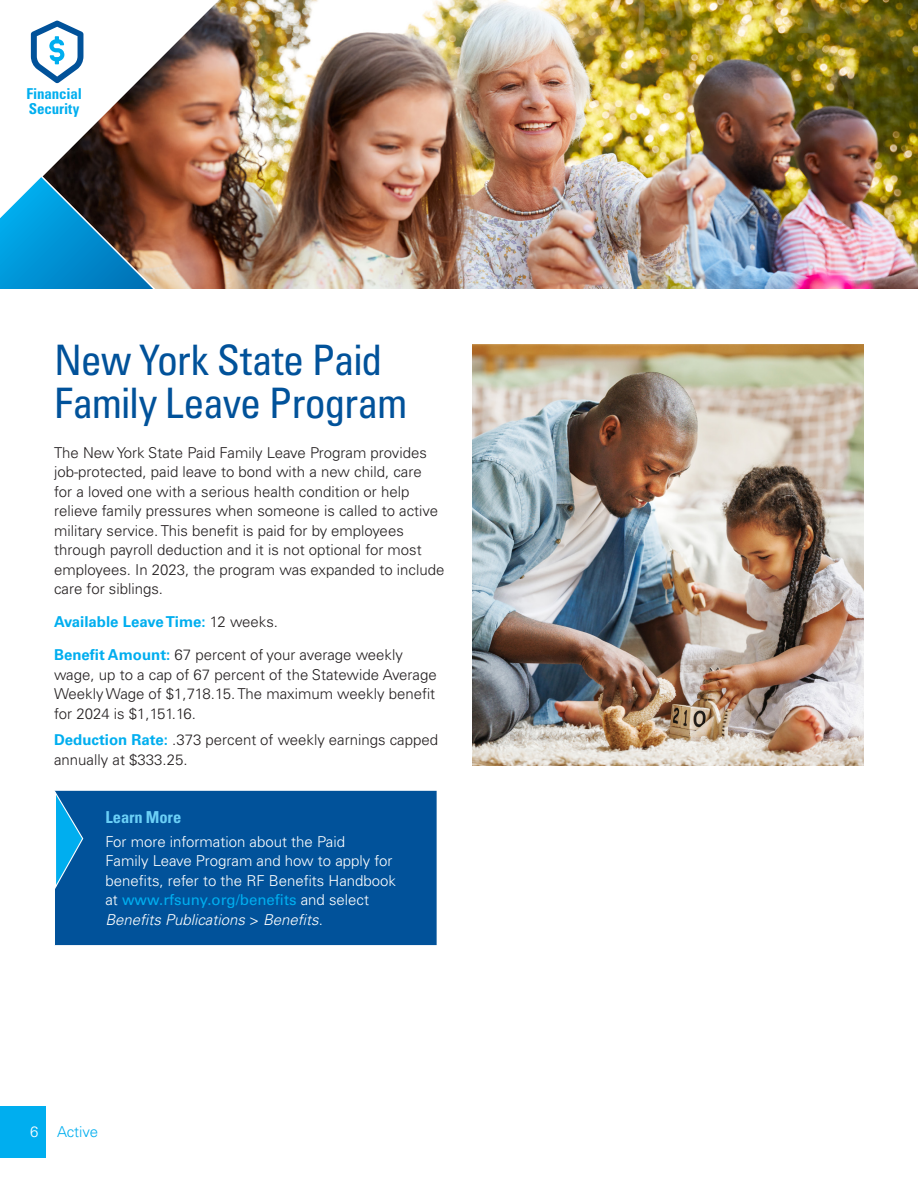
<style>
.page{position:relative;width:918px;height:1188px;background:#fff}
.page>*{position:absolute;margin:0;border:0;box-sizing:border-box;transform-origin:0 0}
.RFS_Header_1{font:condensed 42px/43.5px "Univers LT Pro";letter-spacing:-.025em;color:#01529a}
.t1{font:700 condensed 16.5px "Univers LT Pro";letter-spacing:-.01em;color:#6bcff6}
.RFS_Body{font:300 15px/19.5px "Univers LT Pro 45";color:#231f20}
.RFS_Body-2{font:300 15px/19.5px "Univers LT Pro 45";color:#fff}
.t2{font:700 15px "Univers LT Pro 65";color:#00aeef}
.t3{font:700 condensed 15px/15px "Univers LT Pro";letter-spacing:-.01em;color:#00aeef}
.t4{font:300 15px "Univers LT Pro 45";color:#00aeef}
.s1{font-family:"Univers LT Pro 45";font-weight:300;color:#231f20}
.s2{font-family:"Univers LT Pro 65";font-weight:700;color:#00aeef}
.s3{font-family:"Univers LT Pro 55 Roman";font-weight:400;color:#00aeef}
.s4{font-style:italic}
.s5{color:#fff}
</style>
<div class="page">
<img style="left:205px;top:0;width:713px;height:289px">
<svg style="left:30px;top:0;width:189px;height:219px"></svg>
<svg style="left:0;top:174px;width:205px;height:115px;background:#4d7587"></svg>
<div style="left:55px;top:791px;width:382px;height:154px;background:#01529a"></div>
<svg style="left:54px;top:790px;width:30px;height:99px;background:#1d8ac7"></svg>
<svg style="left:31px;top:21px;width:52px;height:62px"></svg>
<img style="left:472px;top:344px;width:392px;height:422px">
<div style="left:0;top:1106px;width:45px;height:52px;background:#00aeef"></div>
<p class="t3" style="left:26px;top:86px;width:57px">Financial<br>Security</p>
<p class="RFS_Header_1" style="left:54px;top:337px;width:355px">New York State Paid<br>Family Leave Program</p>
<p class="RFS_Body" style="left:54px;top:442px;width:392px">The New York State Paid Family Leave Program provides job-protected, paid leave to bond with a new child, care<br>for a loved one with a serious health condition or help relieve family pressures when someone is called to active military service. This benefit is paid for by employees through payroll deduction and it is not optional for most employees. In 2023, the program was expanded to include care for siblings.</p>
<p class="t2" style="left:54px;top:611px;width:225px">Available Leave Time: <span class="s1">12 weeks.</span></p>
<p class="RFS_Body" style="left:54px;top:645px;width:384px"><span class="s2">Benefit Amount:</span> 67 percent of your average weekly wage, up to a cap of 67 percent of the Statewide Average Weekly Wage of $1,718.15. The maximum weekly benefit for 2024 is $1,151.16.</p>
<p class="RFS_Body" style="left:54px;top:730px;width:385px"><span class="s2">Deduction Rate:</span> .373 percent of weekly earnings capped annually at $333.25.</p>
<p class="t1" style="left:105px;top:807px;width:77px">Learn More</p>
<p class="RFS_Body-2" style="left:105px;top:831px;width:292px">For more information about the Paid<br>Family Leave Program and how to apply for benefits, refer to the RF Benefits Handbook at <span class="s3">www.rfsuny.org/benefits</span> and select <span class="s4">Benefits Publications</span> &gt; <span class="s4">Benefits</span>.</p>
<p class="t4" style="left:30px;top:1122px;width:69px"><span class="s5">6</span> Active</p>
</div>
